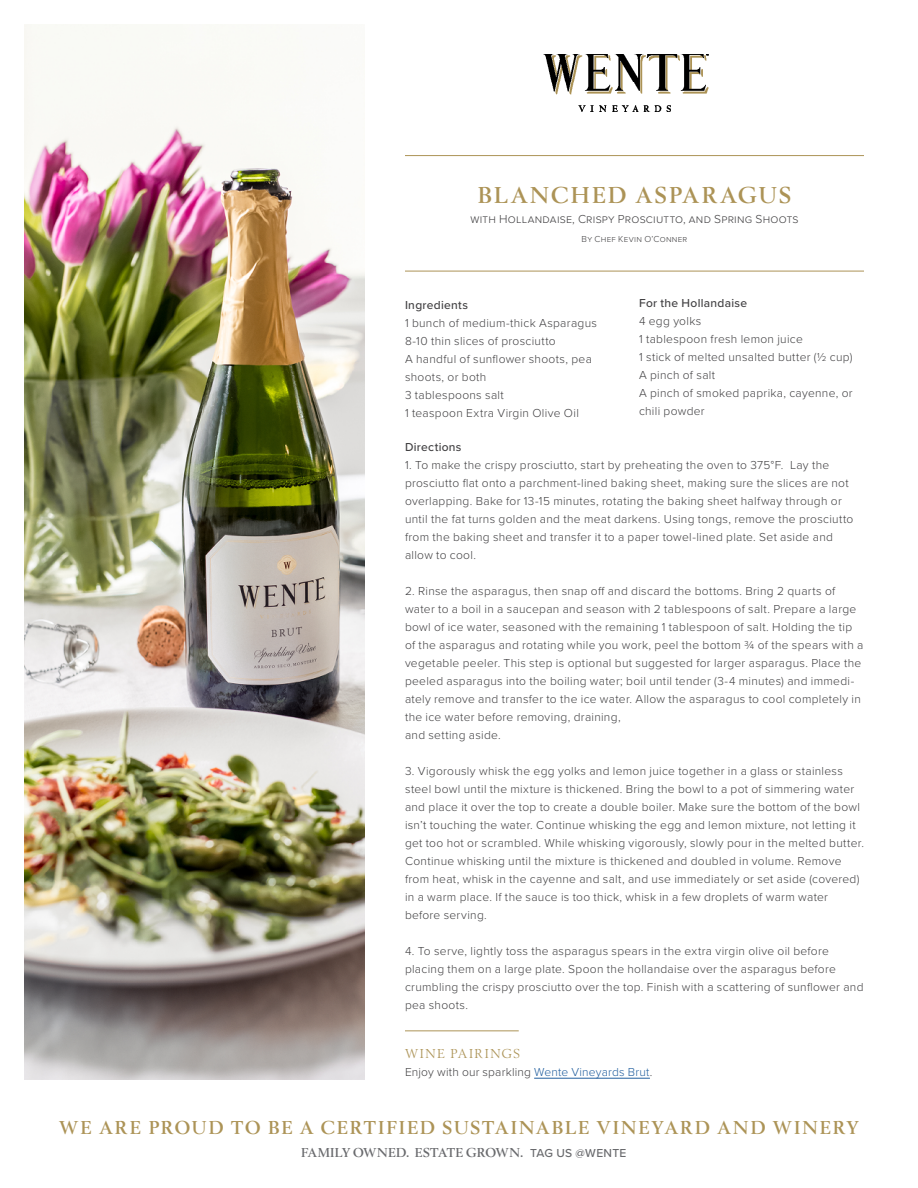
<style>
.page{position:relative;width:918px;height:1188px;background:#fff}
.page>*{position:absolute;margin:0;border:0;box-sizing:border-box;transform-origin:0 0}
.t1{font:700 24px "Berling";letter-spacing:.09em;color:#ac9356}
.t2{font:700 19.5px "Berling";letter-spacing:.1em;color:#ac9356}
.t3{font:700 13.5px "Berling";letter-spacing:.015em;color:#696a6d}
.t4{font:13.5px "Berling";letter-spacing:.115em;color:#ac9356}
.t5{font:300 12px/18px "Proxima Nova";letter-spacing:.025em;color:#414042}
.t6{font:500 12px "Proxima Nova";letter-spacing:.025em;color:#414042}
.t7{font:300 9px "Proxima Nova";letter-spacing:.03em;color:#414042}
.s1{color:#215e9e}
.s2{font-family:"Proxima Nova";font-weight:500;font-size:12px}
</style>
<div class="page">
<img style="left:25px;top:25px;width:339px;height:1055px">
<img style="left:543px;top:54px;width:165px;height:57px">
<hr style="left:405px;top:1030px;width:114px;height:1px;background:#ac9356">
<hr style="left:534px;top:1078px;width:116px;height:1px;background:#215e9e">
<hr style="left:405px;top:155px;width:459px;height:1px;background:#ac9356">
<hr style="left:405px;top:271px;width:459px;height:1px;background:#ac9356">
<h1 class="t1" style="left:478px;top:183px;width:315px">BLANCHED ASPARAGUS</h1>
<p class="t5" style="left:470px;top:209px;width:330px">with Hollandaise, Crispy Prosciutto, and Spring Shoots</p>
<p class="t7" style="left:582px;top:232px;width:107px">By Chef Kevin O’Conner</p>
<p class="t6" style="left:405px;top:296px;width:64px">Ingredients</p>
<p class="t5" style="left:405px;top:313px;width:194px">1 bunch of medium-thick Asparagus<br>8-10 thin slices of prosciutto<br>A handful of sunflower shoots, pea shoots, or both<br>3 tablespoons salt<br>1 teaspoon Extra Virgin Olive Oil</p>
<p class="t6" style="left:639px;top:295px;width:110px">For the Hollandaise</p>
<p class="t5" style="left:639px;top:312px;width:215px">4 egg yolks<br>1 tablespoon fresh lemon juice<br>1 stick of melted unsalted butter (½ cup)<br>A pinch of salt<br>A pinch of smoked paprika, cayenne, or chili powder</p>
<p class="t6" style="left:405px;top:439px;width:58px">Directions</p>
<p class="t5" style="left:405px;top:456px;width:450px">1. To make the crispy prosciutto, start by preheating the oven to 375°F. Lay the prosciutto flat onto a parchment-lined baking sheet, making sure the slices are not overlapping. Bake for 13-15 minutes, rotating the baking sheet halfway through or until the fat turns golden and the meat darkens. Using tongs, remove the prosciutto from the baking sheet and transfer it to a paper towel-lined plate. Set aside and allow to cool.</p>
<p class="t5" style="left:405px;top:582px;width:460px">2. Rinse the asparagus, then snap off and discard the bottoms. Bring 2 quarts of water to a boil in a saucepan and season with 2 tablespoons of salt. Prepare a large bowl of ice water, seasoned with the remaining 1 tablespoon of salt. Holding the tip of the asparagus and rotating while you work, peel the bottom ¾ of the spears with a vegetable peeler. This step is optional but suggested for larger asparagus. Place the peeled asparagus into the boiling water; boil until tender (3-4 minutes) and immedi&shy;ately remove and transfer to the ice water. Allow the asparagus to cool completely in the ice water before removing, draining,<br>and setting aside.</p>
<p class="t5" style="left:405px;top:762px;width:460px">3. Vigorously whisk the egg yolks and lemon juice together in a glass or stainless steel bowl until the mixture is thickened. Bring the bowl to a pot of simmering water and place it over the top to create a double boiler. Make sure the bottom of the bowl isn’t touching the water. Continue whisking the egg and lemon mixture, not letting it get too hot or scrambled. While whisking vigorously, slowly pour in the melted butter.<br>Continue whisking until the mixture is thickened and doubled in volume. Remove from heat, whisk in the cayenne and salt, and use immediately or set aside (covered) in a warm place. If the sauce is too thick, whisk in a few droplets of warm water before serving.</p>
<p class="t5" style="left:405px;top:942px;width:460px">4. To serve, lightly toss the asparagus spears in the extra virgin olive oil before placing them on a large plate. Spoon the hollandaise over the asparagus before crumbling the crispy prosciutto over the top. Finish with a scattering of sunflower and pea shoots.</p>
<p class="t4" style="left:405px;top:1047px;width:117px">WINE PAIRINGS</p>
<p class="t5" style="left:405px;top:1063px;width:249px">Enjoy with our sparkling <span class="s1">Wente Vineyards Brut</span>.</p>
<h2 class="t2" style="left:59px;top:1118px;width:801px">WE ARE PROUD TO BE A CERTIFIED SUSTAINABLE VINEYARD AND WINERY</h2>
<p class="t3" style="left:301px;top:1146px;width:327px">FAMILY OWNED. ESTATE GROWN. <span class="s2">TAG US @WENTE</span></p>
</div>
